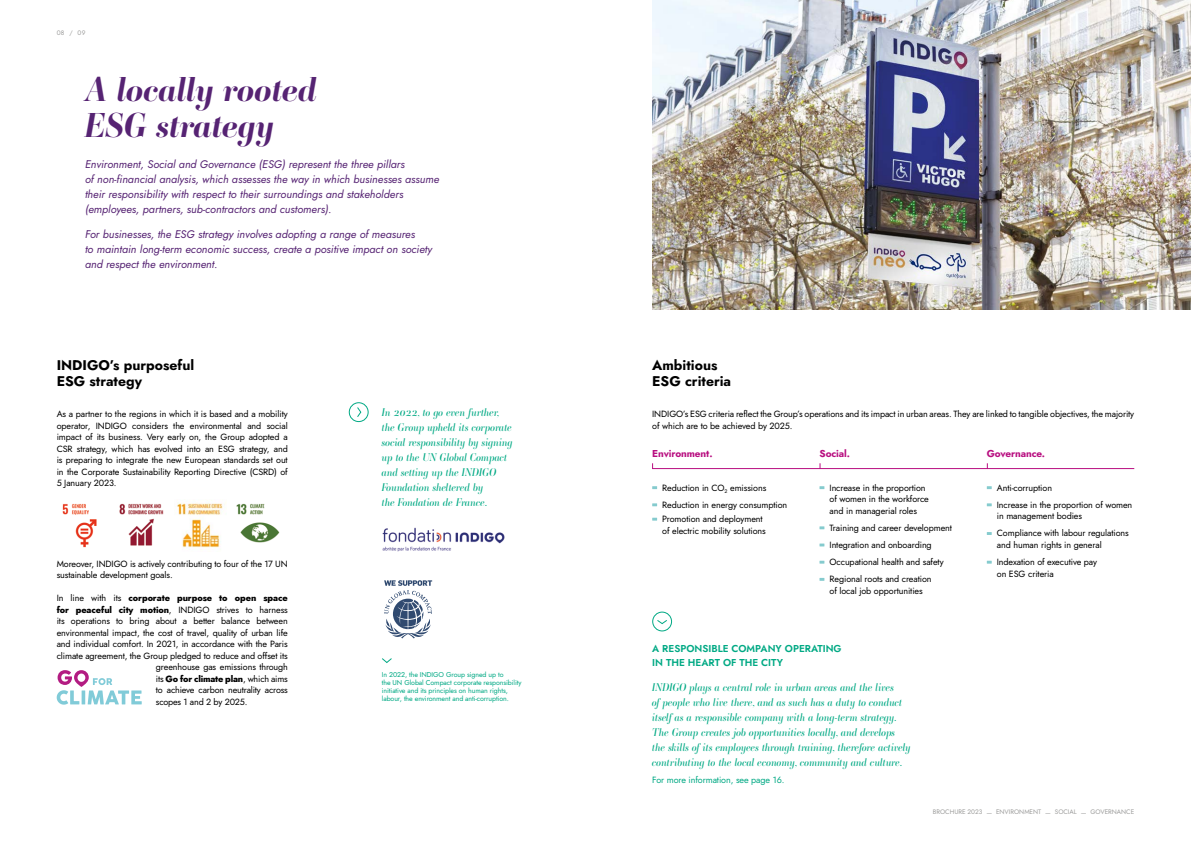
<style>
.page{position:relative;width:1191px;height:842px;background:#fff}
.page>*{position:absolute;margin:0;border:0;box-sizing:border-box;transform-origin:0 0}
.t1{font:italic 700 34px/36px "Ambroise Std";letter-spacing:-.005em;color:#562373}
.t2{font:700 14px/16px "Jost";color:#000}
.t3{font:italic 11px/15px "Ambroise Std";color:#00a984}
.t4{font:italic 11px/15px "Jost";color:#562373}
.t5{font:600 10px/14px "Jost";color:#00a984}
.t6{font:700 10px "Jost";letter-spacing:-.01em;color:#b80e80}
.t7{font:9px/11.5px "Jost";letter-spacing:-.01em;color:#000}
.t8{font:800 9px "Jost";letter-spacing:-.01em;color:#000}
.t9{font:9px "Jost";letter-spacing:-.01em;color:#00a984}
.t10{font:7px/8px "Jost";letter-spacing:-.01em;color:#00a984}
.t11{font:6.5px "Jost";color:#9d9d9c}
.s1{font-weight:400}
.s2{font-weight:800}
</style>
<div class="page">
<img style="left:652px;top:0;width:539px;height:309px">
<svg style="left:652px;top:486px;width:5px;height:3px"></svg>
<svg style="left:652px;top:503px;width:5px;height:3px"></svg>
<svg style="left:652px;top:518px;width:5px;height:3px"></svg>
<svg style="left:819px;top:486px;width:5px;height:3px"></svg>
<svg style="left:819px;top:526px;width:5px;height:3px"></svg>
<svg style="left:819px;top:543px;width:5px;height:3px"></svg>
<svg style="left:819px;top:561px;width:5px;height:3px"></svg>
<svg style="left:819px;top:578px;width:5px;height:3px"></svg>
<svg style="left:986px;top:486px;width:5px;height:3px"></svg>
<svg style="left:986px;top:503px;width:5px;height:3px"></svg>
<svg style="left:986px;top:532px;width:5px;height:3px"></svg>
<svg style="left:986px;top:561px;width:5px;height:3px"></svg>
<div style="left:652px;top:612px;width:20px;height:19px;border:1px solid #00a984;border-radius:50%"></div>
<svg style="left:657px;top:620px;width:10px;height:5px"></svg>
<svg style="left:349px;top:403px;width:19px;height:19px"></svg>
<div style="left:349px;top:402px;width:20px;height:20px;border:1px solid #00a984;border-radius:50%"></div>
<svg style="left:356px;top:406px;width:6px;height:12px"></svg>
<svg style="left:57px;top:670px;width:85px;height:35px"></svg>
<svg style="left:384px;top:580px;width:48px;height:58px"></svg>
<hr style="left:652px;top:468px;width:482px;height:1px;background:#b80e80">
<img style="left:382px;top:527px;width:123px;height:25px">
<svg style="left:382px;top:658px;width:10px;height:5px"></svg>
<img style="left:62px;top:503px;width:35px;height:45px">
<img style="left:119px;top:503px;width:45px;height:43px">
<img style="left:177px;top:500px;width:46px;height:48px">
<img style="left:236px;top:503px;width:44px;height:40px">
<p class="t11" style="left:57px;top:29px;width:30px">08 / 09</p>
<p class="t1" style="left:85px;top:71px;width:233px">A locally rooted<br>ESG strategy</p>
<p class="t4" style="left:85px;top:157px;width:356px">Environment, Social and Governance (ESG) represent the three pillars<br>of non‑financial analysis, which assesses the way in which businesses assume their responsibility with respect to their surroundings and stakeholders (employees, partners, sub-contractors and customers).</p>
<p class="t4" style="left:85px;top:227px;width:348px">For businesses, the ESG strategy involves adopting a range of measures<br>to maintain long-term economic success, create a positive impact on society and respect the environment.</p>
<p class="t2" style="left:57px;top:357px;width:139px">INDIGO’s purposeful<br>ESG strategy</p>
<p class="t7" style="left:57px;top:409px;width:233px;text-align:justify">As a partner to the regions in which it is based and a mobility operator, INDIGO considers the environmental and social impact of its business. Very early on, the Group adopted a CSR strategy, which has evolved into an ESG strategy, and is preparing to integrate the new European standards set out in the Corporate Sustainability Reporting Directive (CSRD) of 5 January 2023.</p>
<p class="t7" style="left:57px;top:558px;width:233px">Moreover, INDIGO is actively contributing to four of the 17 UN sustainable development goals.</p>
<p class="t8" style="left:57px;top:592px;width:233px"><span class="s1">In line with its</span> corporate purpose to open space</p>
<p class="t7" style="left:57px;top:604px;width:233px"><span class="s2">for peaceful city motion</span>, INDIGO strives to harness</p>
<p class="t7" style="left:57px;top:615px;width:233px">its operations to bring about a better balance between</p>
<p class="t7" style="left:57px;top:627px;width:233px">environmental impact, the cost of travel, quality of urban life</p>
<p class="t7" style="left:57px;top:638px;width:232px">and individual comfort. In 2021, in accordance with the Paris</p>
<p class="t7" style="left:57px;top:650px;width:233px">climate agreement, the Group pledged to reduce and offset its</p>
<p class="t7" style="left:156px;top:661px;width:133px">greenhouse gas emissions through</p>
<p class="t8" style="left:156px;top:672px;width:133px"><span class="s1">its</span> Go for climate plan<span class="s1">, which aims</span></p>
<p class="t7" style="left:156px;top:684px;width:133px">to achieve carbon neutrality across</p>
<p class="t7" style="left:156px;top:696px;width:93px">scopes 1 and 2 by 2025.</p>
<p class="t3" style="left:382px;top:404px;width:133px">In 2022, to go even further, the Group upheld its corporate social responsibility by signing up to the UN Global Compact and setting up the INDIGO<br>Foundation sheltered by<br>the Fondation de France.</p>
<p class="t10" style="left:382px;top:670px;width:141px">In 2022, the INDIGO Group signed up to<br>the UN Global Compact corporate responsibility initiative and its principles on human rights, labour, the environment and anti‑corruption.</p>
<p class="t2" style="left:652px;top:357px;width:80px">Ambitious<br>ESG criteria</p>
<p class="t7" style="left:652px;top:409px;width:483px">INDIGO’s ESG criteria reflect the Group’s operations and its impact in urban areas. They are linked to tangible objectives, the majority of which are to be achieved by 2025.</p>
<p class="t6" style="left:652px;top:446px;width:62px">Environment.</p>
<p class="t7" style="left:662px;top:482px;width:106px">Reduction in CO<sub>2</sub> emissions</p>
<p class="t7" style="left:662px;top:499px;width:127px">Reduction in energy consumption</p>
<p class="t7" style="left:662px;top:513px;width:105px">Promotion and deployment of electric mobility solutions</p>
<p class="t6" style="left:819px;top:446px;width:32px">Social.</p>
<p class="t7" style="left:829px;top:482px;width:101px">Increase in the proportion of women in the workforce and in managerial roles</p>
<p class="t7" style="left:829px;top:522px;width:124px">Training and career development</p>
<p class="t7" style="left:829px;top:539px;width:104px">Integration and onboarding</p>
<p class="t7" style="left:829px;top:556px;width:116px">Occupational health and safety</p>
<p class="t7" style="left:829px;top:573px;width:104px">Regional roots and creation of local job opportunities</p>
<p class="t6" style="left:986px;top:446px;width:60px">Governance.</p>
<p class="t7" style="left:996px;top:482px;width:57px">Anti-corruption</p>
<p class="t7" style="left:996px;top:499px;width:137px">Increase in the proportion of women in management bodies</p>
<p class="t7" style="left:996px;top:528px;width:133px">Compliance with labour regulations and human rights in general</p>
<p class="t7" style="left:996px;top:556px;width:102px">Indexation of executive pay on ESG criteria</p>
<p class="t5" style="left:652px;top:642px;width:191px">A RESPONSIBLE COMPANY OPERATING<br>IN THE HEART OF THE CITY</p>
<p class="t3" style="left:652px;top:680px;width:260px">INDIGO plays a central role in urban areas and the lives<br>of people who live there, and as such has a duty to conduct itself as a responsible company with a long-term strategy.<br>The Group creates job opportunities locally, and develops the skills of its employees through training, therefore actively contributing to the local economy, community and culture.</p>
<p class="t9" style="left:652px;top:774px;width:134px">For more information, see page 16.</p>
<p class="t11" style="left:932px;top:807px;width:203px">BROCHURE 2023 — ENVIRONMENT — SOCIAL — GOVERNANCE</p>
</div>
